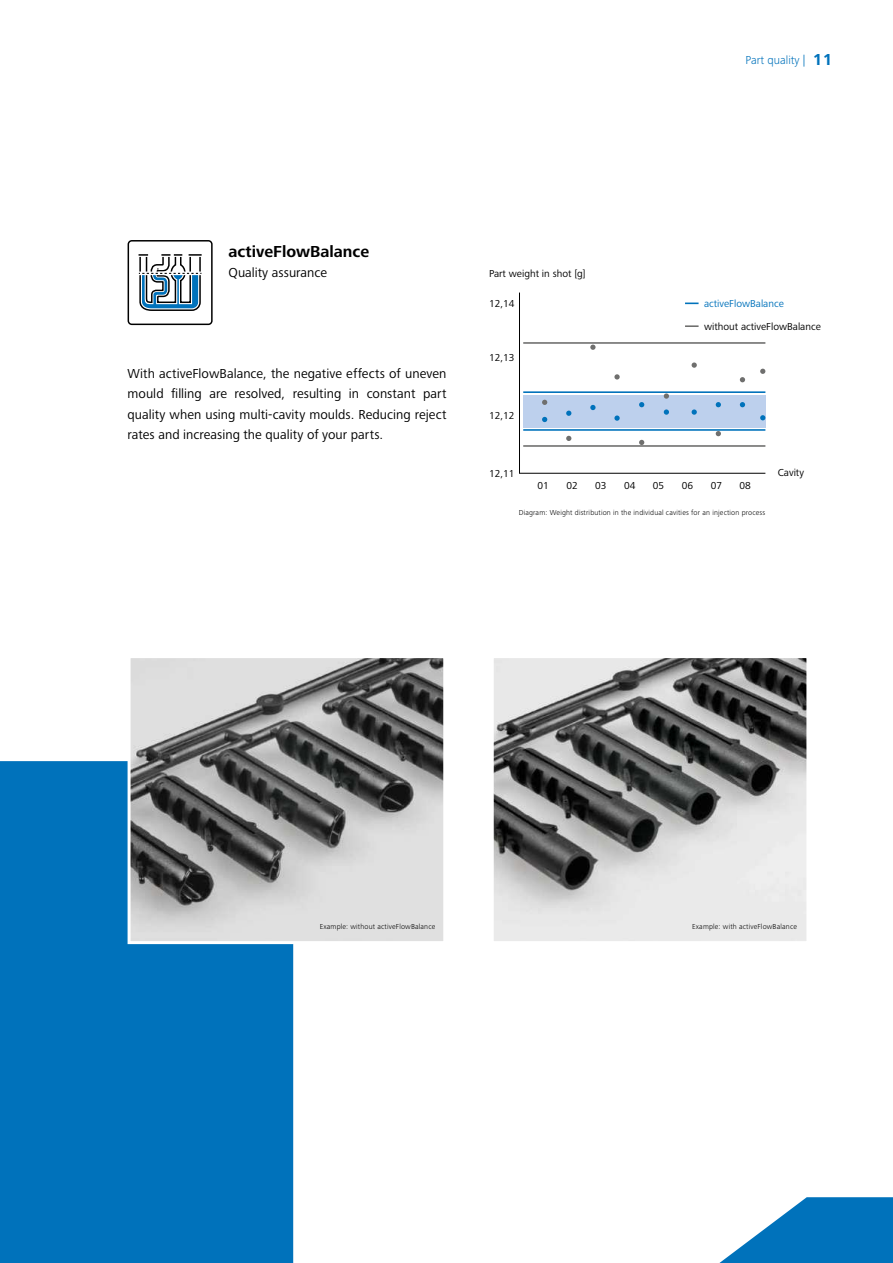
<style>
.page{position:relative;width:893px;height:1263px;background:#fff}
.page>*{position:absolute;margin:0;border:0;box-sizing:border-box;transform-origin:0 0}
.t1{font:700 16.5px "Frutiger Next LTW1 G";color:#000}
.t2{font:13.5px/20.2px "Frutiger Next LTW1 G";color:#000;text-align:justify}
.t3{font:300 12px "Frutiger Next LTW1 G";color:#0072bb}
.t4{font:10.5px "Frutiger Next LTW1 G";color:#000}
.t5{font:10.5px "Frutiger Next LTW1 G";color:#0072bb}
.t6{font:300 7.5px "Frutiger Next LTW1 G";letter-spacing:.02em;color:#000}
.s1{font-weight:700;font-size:16.5px}
</style>
<div class="page">
<img style="left:495px;top:659px;width:310px;height:281px">
<div style="left:491px;top:655px;width:318px;height:289px;border:3px solid #fff"></div>
<div style="left:0;top:761px;width:293px;height:502px;background:#0072bb"></div>
<img style="left:132px;top:659px;width:310px;height:281px">
<div style="left:128px;top:655px;width:318px;height:289px;border:3px solid #fff"></div>
<svg style="left:519px;top:292px;width:247px;height:182px"></svg>
<svg style="left:128px;top:240px;width:85px;height:85px"></svg>
<svg style="left:719px;top:1197px;width:174px;height:66px"></svg>
<p class="t3" style="left:746px;top:55px;width:88px">Part quality | <span class="s1">11</span></p>
<p class="t1" style="left:229px;top:244px;width:142px">activeFlowBalance</p>
<p class="t2" style="left:229px;top:263px;width:100px">Quality assurance</p>
<p class="t2" style="left:128px;top:364px;width:320px">With activeFlowBalance, the negative effects of uneven mould filling are resolved, resulting in constant part quality when using multi-cavity moulds. Reducing reject rates and increasing the quality of your parts.</p>
<p class="t4" style="left:489px;top:268px;width:98px">Part weight in shot [g]</p>
<p class="t4" style="left:489px;top:298px;width:27px">12,14</p>
<p class="t4" style="left:489px;top:352px;width:27px">12,13</p>
<p class="t5" style="left:704px;top:298px;width:81px">activeFlowBalance</p>
<p class="t4" style="left:704px;top:321px;width:118px">without activeFlowBalance</p>
<p class="t4" style="left:489px;top:410px;width:27px">12,12</p>
<p class="t4" style="left:489px;top:468px;width:27px">12,11</p>
<p class="t4" style="left:537px;top:481px;width:13px">01</p>
<p class="t4" style="left:566px;top:481px;width:13px">02</p>
<p class="t4" style="left:595px;top:481px;width:13px">03</p>
<p class="t4" style="left:624px;top:481px;width:13px">04</p>
<p class="t4" style="left:653px;top:481px;width:13px">05</p>
<p class="t4" style="left:682px;top:481px;width:13px">06</p>
<p class="t4" style="left:711px;top:481px;width:13px">07</p>
<p class="t4" style="left:740px;top:481px;width:13px">08</p>
<p class="t4" style="left:778px;top:467px;width:28px">Cavity</p>
<p class="t6" style="left:519px;top:509px;width:248px">Diagram: Weight distribution in the individual cavities for an injection process</p>
<p class="t6" style="left:320px;top:923px;width:117px">Example: without activeFlowBalance</p>
<p class="t6" style="left:692px;top:923px;width:106px">Example: with activeFlowBalance</p>
</div>
